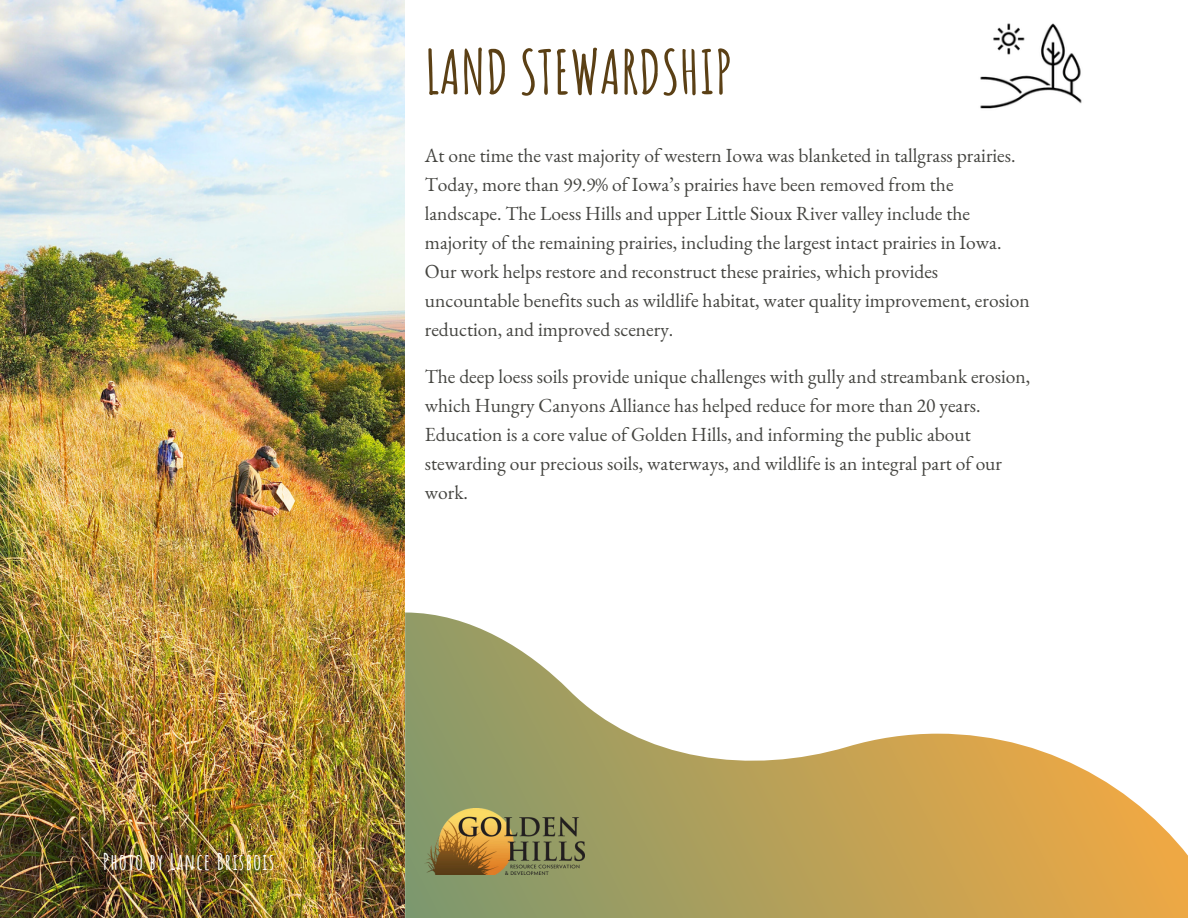
<style>
.page{position:relative;width:1188px;height:918px;background:#fff}
.page>*{position:absolute;margin:0;border:0;box-sizing:border-box;transform-origin:0 0}
.t1{font:700 60.15px "Amatic SC";color:#5b4015}
.t2{font:700 22.5px "Amatic SC";letter-spacing:.05em;color:#fff}
.t3{font:19.5px/29px "EB Garamond";color:#444440}
</style>
<div class="page">
<svg style="left:405px;top:613px;width:783px;height:305px"></svg>
<img style="left:0;top:0;width:405px;height:918px">
<img style="left:425px;top:809px;width:160px;height:66px">
<img style="left:980px;top:23px;width:102px;height:86px">
<p class="t2" style="left:103px;top:847px;width:173px">Photo by Lance Brisbois</p>
<h1 class="t1" style="left:425px;top:33px;width:309px">LAND STEWARDSHIP</h1>
<p class="t3" style="left:425px;top:141px;width:606px">At one time the vast majority of western Iowa was blanketed in tallgrass prairies.<br>Today, more than 99.9% of Iowa’s prairies have been removed from the landscape. The Loess Hills and upper Little Sioux River valley include the majority of the remaining prairies, including the largest intact prairies in Iowa.<br>Our work helps restore and reconstruct these prairies, which provides uncountable benefits such as wildlife habitat, water quality improvement, erosion reduction, and improved scenery.</p>
<p class="t3" style="left:425px;top:362px;width:607px">The deep loess soils provide unique challenges with gully and streambank erosion, which Hungry Canyons Alliance has helped reduce for more than 20 years.<br>Education is a core value of Golden Hills, and informing the public about stewarding our precious soils, waterways, and wildlife is an integral part of our work.</p>
</div>
